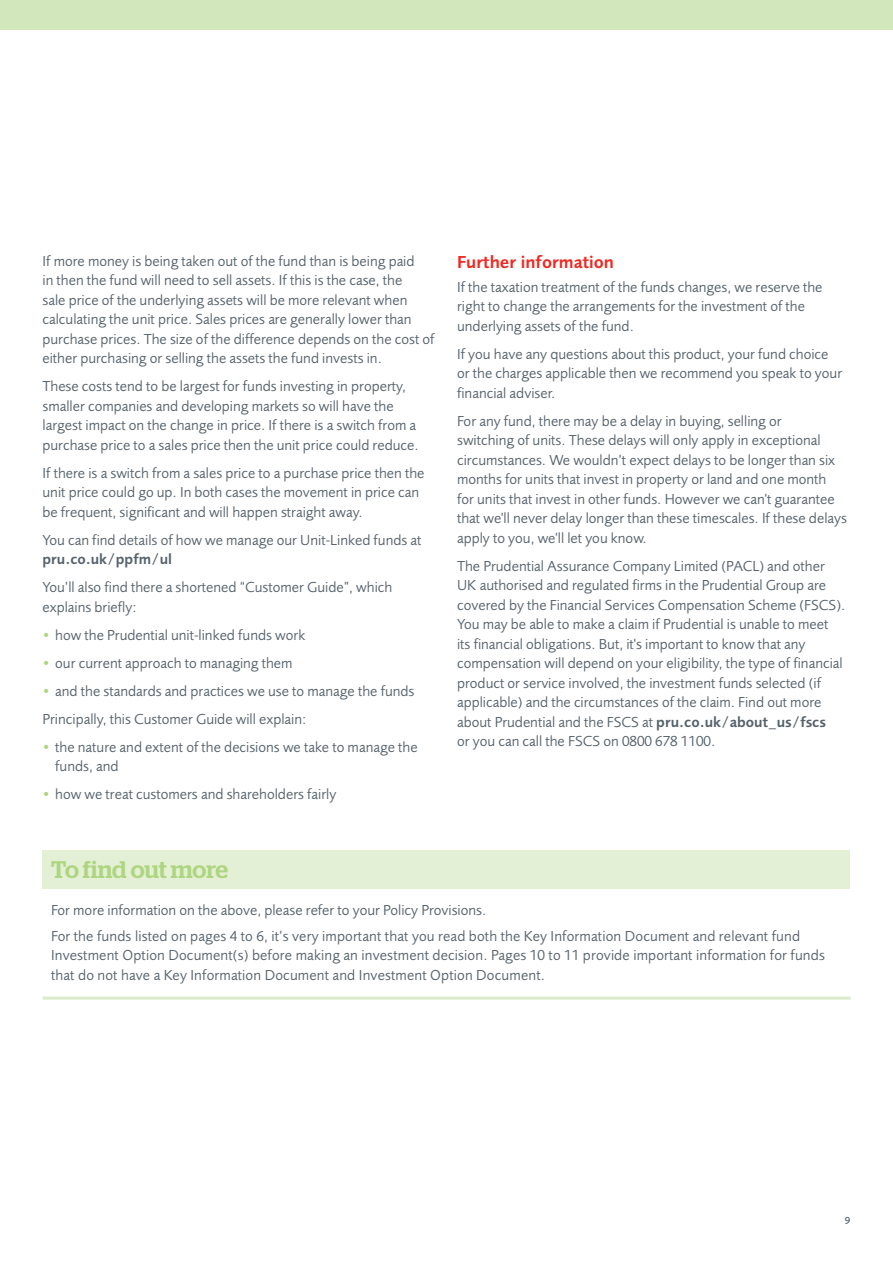
<style>
.page{position:relative;width:893px;height:1263px;background:#fff}
.page>*{position:absolute;margin:0;border:0;box-sizing:border-box;transform-origin:0 0}
.t1{font:500 24px "Stag";letter-spacing:-.005em;color:#aed57f}
.t2{font:600 18px "Pru Sans OT2";color:#ee2a23}
.t3{font:15px/19.5px "Pru Sans OT2";color:#56626c}
.t4{font:600 15px "Pru Sans OT2";color:#56626c}
.t5{font:500 10.5px "Pru Sans OT2";color:#56626c}
.s1{color:#aed57f}
.s2{font-weight:600}
</style>
<div class="page">
<div style="left:0;top:0;width:893px;height:30px;background:#d3e7bc"></div>
<div style="left:43px;top:850px;width:807px;height:39px;background:#e3f0d5"></div>
<hr style="left:43px;top:996px;width:807px;height:3px;background:#dbebc9">
<p class="t3" style="left:43px;top:251px;width:394px">If more money is being taken out of the fund than is being paid<br>in then the fund will need to sell assets. If this is the case, the<br>sale price of the underlying assets will be more relevant when calculating the unit price. Sales prices are generally lower than purchase prices. The size of the difference depends on the cost of either purchasing or selling the assets the fund invests in.</p>
<p class="t3" style="left:43px;top:376px;width:378px">These costs tend to be largest for funds investing in property, smaller companies and developing markets so will have the largest impact on the change in price. If there is a switch from a purchase price to a sales price then the unit price could reduce.</p>
<p class="t3" style="left:43px;top:463px;width:383px">If there is a switch from a sales price to a purchase price then the unit price could go up. In both cases the movement in price can be frequent, significant and will happen straight away.</p>
<p class="t3" style="left:43px;top:530px;width:381px">You can find details of how we manage our Unit-Linked funds at</p>
<p class="t4" style="left:43px;top:551px;width:131px">pru.co.uk/ppfm/ul</p>
<p class="t3" style="left:43px;top:578px;width:351px">You’ll also find there a shortened “Customer Guide”, which explains briefly:</p>
<p class="t3" style="left:43px;top:625px;width:264px"><span class="s1">•</span> how the Prudential unit-linked funds work</p>
<p class="t3" style="left:43px;top:653px;width:252px"><span class="s1">•</span> our current approach to managing them</p>
<p class="t3" style="left:43px;top:677px;width:373px;line-height:28px"><span class="s1">•</span> and the standards and practices we use to manage the funds<br>Principally, this Customer Guide will explain:</p>
<p class="t3" style="left:55px;top:737px;width:364px;text-indent:-13px"><span class="s1">•</span> the nature and extent of the decisions we take to manage the funds, and</p>
<p class="t3" style="left:43px;top:785px;width:295px"><span class="s1">•</span> how we treat customers and shareholders fairly</p>
<p class="t2" style="left:457px;top:252px;width:158px">Further information</p>
<p class="t3" style="left:457px;top:277px;width:367px">If the taxation treatment of the funds changes, we reserve the right to change the arrangements for the investment of the underlying assets of the fund.</p>
<p class="t3" style="left:457px;top:344px;width:387px">If you have any questions about this product, your fund choice or the charges applicable then we recommend you speak to your financial adviser.</p>
<p class="t3" style="left:457px;top:411px;width:391px">For any fund, there may be a delay in buying, selling or<br>switching of units. These delays will only apply in exceptional circumstances. We wouldn’t expect delays to be longer than six months for units that invest in property or land and one month for units that invest in other funds. However we can't guarantee that we'll never delay longer than these timescales. If these delays apply to you, we'll let you know.</p>
<p class="t3" style="left:457px;top:556px;width:390px">The Prudential Assurance Company Limited (PACL) and other UK authorised and regulated firms in the Prudential Group are covered by the Financial Services Compensation Scheme (FSCS).<br>You may be able to make a claim if Prudential is unable to meet its financial obligations. But, it's important to know that any compensation will depend on your eligibility, the type of financial product or service involved, the investment funds selected (if applicable) and the circumstances of the claim. Find out more about Prudential and the FSCS at <span class="s2">pru.co.uk/about_us/fscs<br></span>or you can call the FSCS on 0800 678 1100.</p>
<h1 class="t1" style="left:51px;top:855px;width:179px">To find out more</h1>
<p class="t3" style="left:51px;top:897px;width:751px;line-height:25.8px">For more information on the above, please refer to your Policy Provisions.<br>For the funds listed on pages 4 to 6, it’s very important that you read both the Key Information Document and relevant fund</p>
<p class="t3" style="left:51px;top:945px;width:775px">Investment Option Document(s) before making an investment decision. Pages 10 to 11 provide important information for funds that do not have a Key Information Document and Investment Option Document.</p>
<p class="t5" style="left:845px;top:1214px;width:7px">9</p>
</div>
